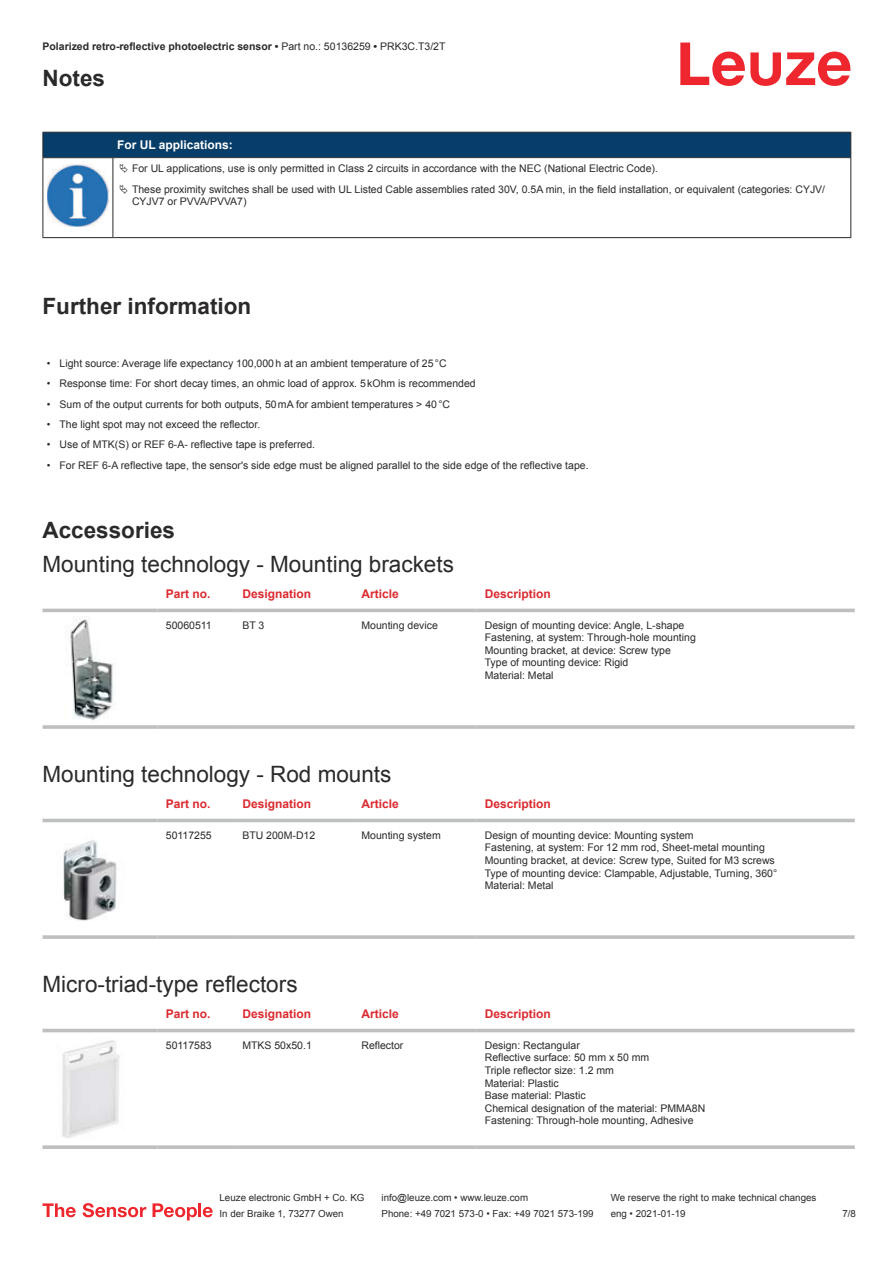
<style>
.page{position:relative;width:893px;height:1263px;background:#fff}
.page>*{position:absolute;margin:0;border:0;box-sizing:border-box;transform-origin:0 0}
.t1{font:22.5px "Arial";color:#2b292a}
.t2{font:700 22.5px "Arial";color:#2b292a}
.t3{font:700 12px "Arial";color:#db2a30}
.t4{font:700 12px "Arial";color:#fff}
.t5{font:10.5px/12.6px "Arial";color:#2b292a}
.t6{font:700 10.5px "Arial";color:#2b292a}
.t7{font:9.75px "Arial";color:#2b292a}
.s1{font-weight:400}
</style>
<div class="page">
<svg style="left:680px;top:43px;width:170px;height:43px"></svg>
<svg style="left:43px;top:608px;width:812px;height:5px;fill:#efefef"></svg>
<hr style="left:43px;top:609px;width:114px;height:3px;background:#bdbfc1">
<hr style="left:157px;top:609px;width:77px;height:3px;background:#bdbfc1">
<hr style="left:234px;top:609px;width:119px;height:3px;background:#bdbfc1">
<hr style="left:353px;top:609px;width:123px;height:3px;background:#bdbfc1">
<hr style="left:476px;top:609px;width:379px;height:3px;background:#bdbfc1">
<hr style="left:43px;top:725px;width:114px;height:4px;background:#bdbfc1">
<hr style="left:157px;top:725px;width:77px;height:4px;background:#c9cacc">
<hr style="left:234px;top:725px;width:119px;height:4px;background:#c4c5c7">
<hr style="left:353px;top:725px;width:123px;height:4px;background:#bdbfc1">
<hr style="left:476px;top:725px;width:379px;height:4px;background:#c9cacc">
<img style="left:66px;top:616px;width:49px;height:104px">
<div style="left:43px;top:818px;width:812px;height:5px;background:#eceded"></div>
<hr style="left:43px;top:819px;width:114px;height:3px;background:#bdbfc1">
<hr style="left:157px;top:819px;width:77px;height:3px;background:#bdbfc1">
<hr style="left:234px;top:819px;width:119px;height:3px;background:#bdbfc1">
<hr style="left:353px;top:819px;width:123px;height:3px;background:#bdbfc1">
<hr style="left:476px;top:819px;width:379px;height:3px;background:#bdbfc1">
<svg style="left:43px;top:935px;width:114px;height:4px"></svg>
<svg style="left:157px;top:935px;width:77px;height:4px"></svg>
<svg style="left:234px;top:935px;width:119px;height:4px"></svg>
<svg style="left:353px;top:935px;width:123px;height:4px"></svg>
<svg style="left:476px;top:935px;width:379px;height:4px;background:#c3c5c7"></svg>
<img style="left:63px;top:840px;width:54px;height:81px">
<div style="left:43px;top:1028px;width:812px;height:5px;background:#efefef"></div>
<hr style="left:43px;top:1029px;width:114px;height:3px;background:#bdbfc1">
<hr style="left:157px;top:1029px;width:77px;height:3px;background:#bdbfc1">
<hr style="left:234px;top:1029px;width:119px;height:3px;background:#bdbfc1">
<hr style="left:353px;top:1029px;width:123px;height:3px;background:#bdbfc1">
<hr style="left:476px;top:1029px;width:379px;height:3px;background:#bdbfc1">
<svg style="left:43px;top:1145px;width:114px;height:4px"></svg>
<svg style="left:157px;top:1145px;width:77px;height:4px"></svg>
<svg style="left:234px;top:1145px;width:119px;height:4px"></svg>
<svg style="left:353px;top:1145px;width:123px;height:4px"></svg>
<svg style="left:476px;top:1145px;width:379px;height:4px;background:#c3c5c7"></svg>
<img style="left:62px;top:1040px;width:58px;height:98px">
<svg style="left:43px;top:1203px;width:33px;height:14px"></svg>
<svg style="left:83px;top:1203px;width:63px;height:14px"></svg>
<svg style="left:153px;top:1203px;width:44px;height:17px"></svg>
<hr style="left:198px;top:1203px;width:3px;height:14px;background:#ed272d">
<svg style="left:203px;top:1207px;width:10px;height:10px"></svg>
<hr style="left:43px;top:158px;width:1px;height:75px;background:#2b292a">
<hr style="left:113px;top:158px;width:1px;height:75px;background:#2b292a">
<hr style="left:850px;top:158px;width:1px;height:75px;background:#2b292a">
<hr style="left:43px;top:237px;width:70px;height:1px;background:#2b292a">
<hr style="left:113px;top:237px;width:738px;height:1px;background:#2b292a">
<img style="left:47px;top:212px;width:58px;height:15px">
<svg style="left:43px;top:132px;width:808px;height:80px"></svg>
<p class="t6" style="left:43px;top:43px;width:405px">Polarized retro-reflective photoelectric sensor • <span class="s1">Part no.: 50136259</span> • <span class="s1">PRK3C.T3/2T</span></p>
<h1 class="t2" style="left:43px;top:70px;width:64px">Notes</h1>
<p class="t4" style="left:117px;top:140px;width:117px">For UL applications:</p>
<p class="t5" style="left:132px;top:160px;width:695px;line-height:20.2px">For UL applications, use is only permitted in Class 2 circuits in accordance with the NEC (National Electric Code).<br>These proximity switches shall be used with UL Listed Cable assemblies rated 30V, 0.5A min, in the field installation, or equivalent (categories: CYJV/</p>
<p class="t5" style="left:132px;top:196px;width:116px">CYJV7 or PVVA/PVVA7)</p>
<h1 class="t2" style="left:43px;top:298px;width:210px">Further information</h1>
<p class="t5" style="left:47px;top:358px;width:401px">• Light source: Average life expectancy 100,000 h at an ambient temperature of 25 °C</p>
<p class="t5" style="left:47px;top:378px;width:430px">• Response time: For short decay times, an ohmic load of approx. 5 kOhm is recommended</p>
<p class="t5" style="left:47px;top:399px;width:405px">• Sum of the output currents for both outputs, 50 mA for ambient temperatures &gt; 40 °C</p>
<p class="t5" style="left:47px;top:419px;width:215px">• The light spot may not exceed the reflector.</p>
<p class="t5" style="left:47px;top:439px;width:270px">• Use of MTK(S) or REF 6-A- reflective tape is preferred.</p>
<p class="t5" style="left:47px;top:460px;width:543px">• For REF 6-A reflective tape, the sensor's side edge must be aligned parallel to the side edge of the reflective tape.</p>
<h1 class="t2" style="left:43px;top:522px;width:134px">Accessories</h1>
<h1 class="t1" style="left:43px;top:555px;width:413px">Mounting technology - Mounting brackets</h1>
<p class="t3" style="left:166px;top:589px;width:46px">Part no.</p>
<p class="t3" style="left:242px;top:589px;width:70px">Designation</p>
<p class="t3" style="left:361px;top:589px;width:39px">Article</p>
<p class="t3" style="left:485px;top:589px;width:68px">Description</p>
<p class="t5" style="left:166px;top:620px;width:47px">50060511</p>
<p class="t5" style="left:242px;top:620px;width:23px">BT 3</p>
<p class="t5" style="left:361px;top:620px;width:78px">Mounting device</p>
<p class="t5" style="left:485px;top:620px;width:213px">Design of mounting device: Angle, L-shape Fastening, at system: Through-hole mounting Mounting bracket, at device: Screw type Type of mounting device: Rigid<br>Material: Metal</p>
<h1 class="t1" style="left:43px;top:765px;width:350px">Mounting technology - Rod mounts</h1>
<p class="t3" style="left:166px;top:799px;width:46px">Part no.</p>
<p class="t3" style="left:242px;top:799px;width:70px">Designation</p>
<p class="t3" style="left:361px;top:799px;width:39px">Article</p>
<p class="t3" style="left:485px;top:799px;width:68px">Description</p>
<p class="t5" style="left:166px;top:830px;width:47px">50117255</p>
<p class="t5" style="left:242px;top:830px;width:74px">BTU 200M-D12</p>
<p class="t5" style="left:361px;top:830px;width:81px">Mounting system</p>
<p class="t5" style="left:485px;top:830px;width:294px">Design of mounting device: Mounting system<br>Fastening, at system: For 12 mm rod, Sheet-metal mounting Mounting bracket, at device: Screw type, Suited for M3 screws Type of mounting device: Clampable, Adjustable, Turning, 360° Material: Metal</p>
<h1 class="t1" style="left:43px;top:975px;width:257px">Micro-triad-type reflectors</h1>
<p class="t3" style="left:166px;top:1009px;width:46px">Part no.</p>
<p class="t3" style="left:242px;top:1009px;width:70px">Designation</p>
<p class="t3" style="left:361px;top:1009px;width:39px">Article</p>
<p class="t3" style="left:485px;top:1009px;width:68px">Description</p>
<p class="t5" style="left:166px;top:1040px;width:47px">50117583</p>
<p class="t5" style="left:242px;top:1040px;width:71px">MTKS 50x50.1</p>
<p class="t5" style="left:361px;top:1040px;width:44px">Reflector</p>
<p class="t5" style="left:485px;top:1040px;width:222px">Design: Rectangular<br>Reflective surface: 50 mm x 50 mm<br>Triple reflector size: 1.2 mm<br>Material: Plastic<br>Base material: Plastic<br>Chemical designation of the material: PMMA8N<br>Fastening: Through-hole mounting, Adhesive</p>
<p class="t7" style="left:220px;top:1194px;width:146px">Leuze electronic GmbH + Co. KG</p>
<p class="t7" style="left:381px;top:1194px;width:148px">info@leuze.com • www.leuze.com</p>
<p class="t7" style="left:611px;top:1194px;width:207px">We reserve the right to make technical changes</p>
<p class="t7" style="left:220px;top:1210px;width:126px">In der Braike 1, 73277 Owen</p>
<p class="t7" style="left:381px;top:1210px;width:214px">Phone: +49 7021 573-0 • Fax: +49 7021 573-199</p>
<p class="t7" style="left:611px;top:1210px;width:76px">eng • 2021-01-19</p>
<p class="t7" style="left:842px;top:1210px;width:15px">7 /8</p>
</div>
